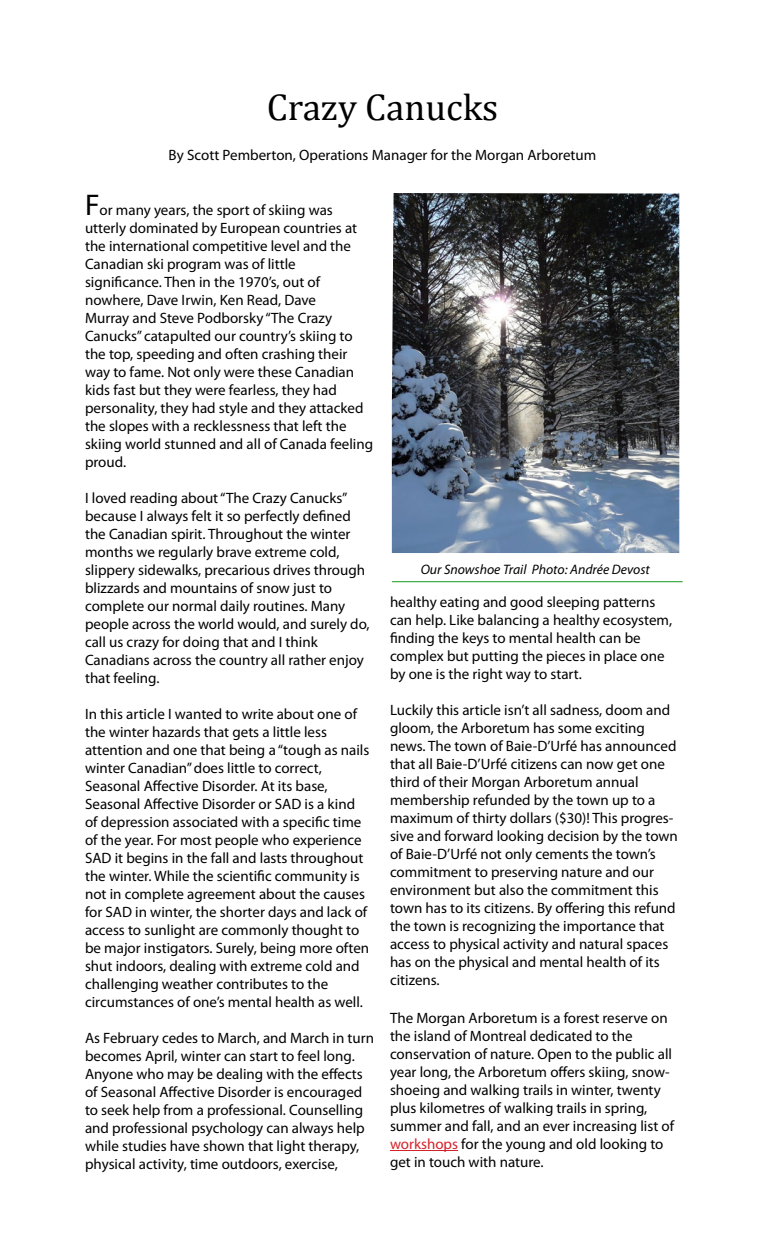
<style>
.page{position:relative;width:765px;height:1260px;background:#fff}
.page>*{position:absolute;margin:0;border:0;box-sizing:border-box;transform-origin:0 0}
.t1{font:37.5px "Cambria";color:#000}
.t2{font:15px/18px "Myriad Pro";color:#000}
.t3{font:italic 13.75px "Myriad Pro";color:#000}
.s1{font-size:30px}
.s2{color:#d2232a}
</style>
<div class="page">
<hr style="left:390px;top:1150px;width:68px;height:1px;background:#d2232a">
<img style="left:392px;top:193px;width:287px;height:360px">
<hr style="left:392px;top:581px;width:291px;height:1px;background:#41ad49">
<h1 class="t1" style="left:267px;top:85px;width:233px">Crazy Canucks</h1>
<p class="t2" style="left:169px;top:146px;width:429px">By Scott Pemberton, Operations Manager for the Morgan Arboretum</p>
<p class="t2" style="left:85px;top:201px;width:290px"><span class="s1">F</span>or many years, the sport of skiing was utterly dominated by European countries at the international competitive level and the Canadian ski program was of little significance. Then in the 1970’s, out of nowhere, Dave Irwin, Ken Read, Dave<br>Murray and Steve Podborsky “The Crazy Canucks” catapulted our country’s skiing to the top, speeding and often crashing their way to fame. Not only were these Canadian kids fast but they were fearless, they had personality, they had style and they attacked the slopes with a recklessness that left the skiing world stunned and all of Canada feeling proud.</p>
<p class="t2" style="left:85px;top:489px;width:286px">I loved reading about “The Crazy Canucks” because I always felt it so perfectly defined the Canadian spirit. Throughout the winter months we regularly brave extreme cold, slippery sidewalks, precarious drives through blizzards and mountains of snow just to complete our normal daily routines. Many people across the world would, and surely do, call us crazy for doing that and I think Canadians across the country all rather enjoy that feeling.</p>
<p class="t2" style="left:85px;top:705px;width:286px">In this article I wanted to write about one of the winter hazards that gets a little less attention and one that being a “tough as nails winter Canadian” does little to correct, Seasonal Affective Disorder. At its base, Seasonal Affective Disorder or SAD is a kind of depression associated with a specific time of the year. For most people who experience SAD it begins in the fall and lasts throughout the winter. While the scientific community is not in complete agreement about the causes for SAD in winter, the shorter days and lack of access to sunlight are commonly thought to be major instigators. Surely, being more often shut indoors, dealing with extreme cold and challenging weather contributes to the circumstances of one’s mental health as well.</p>
<p class="t2" style="left:85px;top:1029px;width:291px">As February cedes to March, and March in turn becomes April, winter can start to feel long.<br>Anyone who may be dealing with the effects of Seasonal Affective Disorder is encouraged to seek help from a professional. Counselling and professional psychology can always help while studies have shown that light therapy, physical activity, time outdoors, exercise,</p>
<p class="t3" style="left:421px;top:561px;width:231px">Our Snowshoe Trail Photo: Andrée Devost</p>
<p class="t2" style="left:390px;top:593px;width:284px">healthy eating and good sleeping patterns can help. Like balancing a healthy ecosystem, finding the keys to mental health can be complex but putting the pieces in place one by one is the right way to start.</p>
<p class="t2" style="left:390px;top:701px;width:289px">Luckily this article isn’t all sadness, doom and gloom, the Arboretum has some exciting news. The town of Baie-D’Urfé has announced that all Baie-D’Urfé citizens can now get one third of their Morgan Arboretum annual membership refunded by the town up to a maximum of thirty dollars ($30)! This progres&shy;sive and forward looking decision by the town of Baie-D’Urfé not only cements the town’s commitment to preserving nature and our environment but also the commitment this town has to its citizens. By offering this refund the town is recognizing the importance that access to physical activity and natural spaces has on the physical and mental health of its citizens.</p>
<p class="t2" style="left:390px;top:1009px;width:286px">The Morgan Arboretum is a forest reserve on the island of Montreal dedicated to the conservation of nature. Open to the public all year long, the Arboretum offers skiing, snow&shy;shoeing and walking trails in winter, twenty plus kilometres of walking trails in spring, summer and fall, and an ever increasing list of <span class="s2">workshops</span> for the young and old looking to get in touch with nature.</p>
</div>
